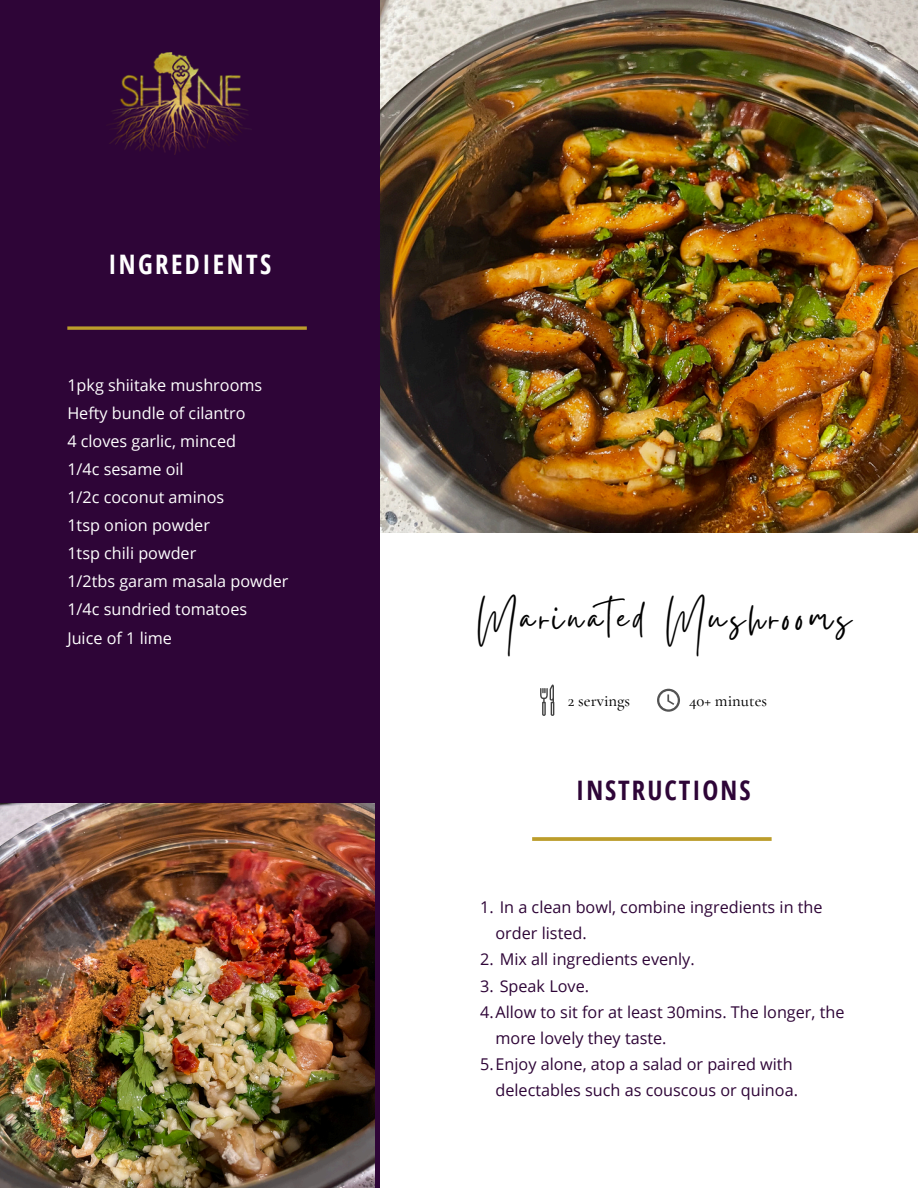
<style>
.page{position:relative;width:918px;height:1188px;background:#fff}
.page>*{position:absolute;margin:0;border:0;box-sizing:border-box;transform-origin:0 0}
.t1{font:49.95px "Gistesy";letter-spacing:.095em;color:#000}
.t2{font:700 26.85px "Open Sans Condensed";letter-spacing:.075em;color:#2e0537}
.t3{font:700 26.85px "Open Sans Condensed";letter-spacing:.09em;color:#fff}
.t4{font:500 16.65px "Cormorant Garamond";color:#000}
.t5{font:16.2px/26.2px "Open Sans";color:#2e0537}
.t6{font:16.2px "Open Sans";color:#fff}
</style>
<div class="page">
<img style="left:380px;top:0;width:538px;height:532px">
<div style="left:0;top:0;width:380px;height:1188px;background:#2e0537"></div>
<svg style="left:67px;top:326px;width:240px;height:4px"></svg>
<svg style="left:657px;top:689px;width:23px;height:23px"></svg>
<svg style="left:540px;top:685px;width:14px;height:31px"></svg>
<img style="left:0;top:803px;width:375px;height:385px">
<svg style="left:532px;top:837px;width:240px;height:4px"></svg>
<img style="left:109px;top:52px;width:140px;height:103px">
<p class="t3" style="left:108px;top:245px;width:164px">INGREDIENTS</p>
<p class="t6" style="left:67px;top:374px;width:196px">1pkg shiitake mushrooms</p>
<p class="t6" style="left:67px;top:402px;width:180px">Hefty bundle of cilantro</p>
<p class="t6" style="left:67px;top:430px;width:170px">4 cloves garlic, minced</p>
<p class="t6" style="left:67px;top:458px;width:118px">1/4c sesame oil</p>
<p class="t6" style="left:67px;top:486px;width:158px">1/2c coconut aminos</p>
<p class="t6" style="left:67px;top:514px;width:144px">1tsp onion powder</p>
<p class="t6" style="left:67px;top:542px;width:131px">1tsp chili powder</p>
<h1 class="t6" style="left:67px;top:570px;width:223px">1/2tbs garam masala powder</h1>
<p class="t6" style="left:67px;top:598px;width:181px">1/4c sundried tomatoes</p>
<h4 class="t6" style="left:67px;top:626px;width:106px">Juice of 1 lime</h4>
<p class="t1" style="left:477px;top:583px;width:375px">Marinated Mushrooms</p>
<p class="t4" style="left:568px;top:690px;width:64px">2 servings</p>
<h3 class="t4" style="left:689px;top:690px;width:80px">40+ minutes</h3>
<h4 class="t2" style="left:576px;top:771px;width:176px">INSTRUCTIONS</h4>
<p class="t5" style="left:496px;top:894px;width:329px;text-indent:-15px">1. In a clean bowl, combine ingredients in the order listed.</p>
<p class="t5" style="left:480px;top:946px;width:216px">2. Mix all ingredients evenly.</p>
<p class="t5" style="left:480px;top:972px;width:110px">3. Speak Love.</p>
<p class="t5" style="left:496px;top:998px;width:351px;text-indent:-15px">4.Allow to sit for at least 30mins. The longer, the more lovely they taste.</p>
<p class="t5" style="left:496px;top:1051px;width:304px;text-indent:-15px">5.Enjoy alone, atop a salad or paired with delectables such as couscous or quinoa.</p>
</div>
